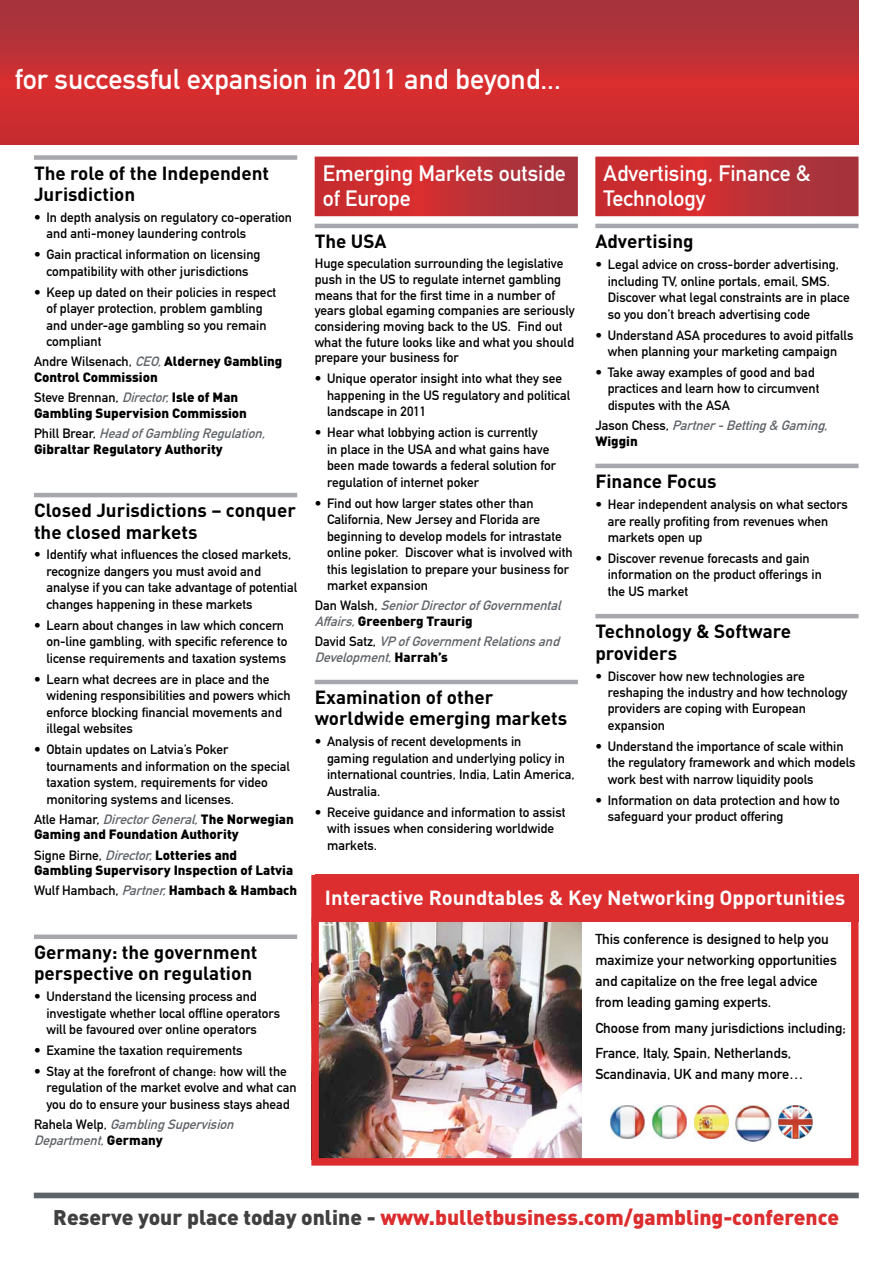
<style>
.page{position:relative;width:893px;height:1263px;background:#fff}
.page>*{position:absolute;margin:0;border:0;box-sizing:border-box;transform-origin:0 0}
.t1{font:28.2px "DIN Mittelschrift";color:#fff}
.t2{font:21.9px/25px "DIN Mittelschrift";color:#fff}
.t3{font:900 21px "DIN";color:#dc2d2f}
.t4{font:700 20.25px "DIN";color:#fff}
.t5{font:700 18.9px/21.1px "DIN";color:#000}
.t6{font:14.25px/21px "DIN Mittelschrift";color:#000}
.t7{font:13.35px/16.5px "DIN Mittelschrift";color:#000}
.t8{font:900 13.35px/20.1px "DIN";color:#000}
.t9{font:italic 13.35px/15.8px "DIN Mittelschrift";color:#5f6469}
.s1{font-family:"DIN Mittelschrift";font-weight:400}
.s2{font-family:"DIN Mittelschrift";font-weight:400;font-style:italic;color:#5f6469}
.s3{font-style:italic;color:#5f6469}
.s4{font-family:"DIN";font-weight:900}
.s5{font-style:normal;color:#000}
.s6{font-family:"DIN";font-weight:900;font-style:normal;color:#000}
.s7{color:#404041}
</style>
<div class="page">
<img style="left:320px;top:922px;width:261px;height:234px">
<div style="left:311px;top:875px;width:547px;height:290px;border:8px solid #dc2d2f"></div>
<svg style="left:0;top:0;width:858px;height:145px;background:#c22f34"></svg>
<div style="left:34px;top:1192px;width:825px;height:6px;background:#5f6469"></div>
<div style="left:34px;top:155px;width:263px;height:5px;background:#a6a8ad"></div>
<hr style="left:34px;top:493px;width:263px;height:4px;background:#a6a8ad">
<div style="left:34px;top:934px;width:263px;height:5px;background:#a6a8ad"></div>
<svg style="left:315px;top:157px;width:263px;height:59px;background:#bf2f34"></svg>
<hr style="left:315px;top:224px;width:263px;height:4px;background:#a6a8ad">
<hr style="left:315px;top:680px;width:263px;height:4px;background:#a6a8ad">
<svg style="left:595px;top:157px;width:263px;height:59px;background:#c03035"></svg>
<hr style="left:595px;top:224px;width:263px;height:4px;background:#a6a8ad">
<hr style="left:595px;top:464px;width:263px;height:4px;background:#a6a8ad">
<hr style="left:595px;top:614px;width:263px;height:4px;background:#a6a8ad">
<img style="left:610px;top:1105px;width:34px;height:34px">
<img style="left:652px;top:1105px;width:34px;height:34px">
<img style="left:694px;top:1105px;width:34px;height:34px">
<img style="left:733px;top:1105px;width:39px;height:37px">
<img style="left:778px;top:1105px;width:34px;height:34px">
<div style="left:315px;top:875px;width:543px;height:47px;background:#dc2d2f"></div>
<h1 class="t1" style="left:15px;top:63px;width:547px">for successful expansion in 2011 and beyond...</h1>
<h3 class="t5" style="left:34px;top:162px;width:237px">The role of the Independent<br>Jurisdiction</h3>
<p class="t7" style="left:46px;top:209px;width:247px;text-indent:-12px">• I n depth analysis on regulatory co-operation and anti-money laundering controls</p>
<p class="t7" style="left:34px;top:246px;width:228px;text-align:center">• Gain practical information on licensing compatibility with other jurisdictions</p>
<p class="t7" style="left:46px;top:284px;width:231px;text-indent:-12px">• Keep up dated on their policies in respect of player protection, problem gambling and under-age gambling so you remain compliant</p>
<p class="t8" style="left:34px;top:353px;width:250px;line-height:15.8px"><span class="s1">Andre Wilsenach,</span> <span class="s2">CEO,</span>Alderney Gambling<br>Control Commission</p>
<p class="t7" style="left:34px;top:389px;width:206px">Steve Brennan, <span class="s3">Director,</span><span class="s4">Isle of Man</span></p>
<p class="t8" style="left:34px;top:402px;width:215px">Gambling Supervision Commission</p>
<p class="t9" style="left:34px;top:426px;width:237px"><span class="s5">P h i l l B r e a r,</span> HeadofGamblingRegulation,</p>
<p class="t8" style="left:34px;top:438px;width:190px">Gibraltar Regulatory Authority</p>
<h3 class="t5" style="left:34px;top:499px;width:263px">Closed Jurisdictions – conquer the closed markets</h3>
<p class="t7" style="left:46px;top:547px;width:252px;text-indent:-12px">• I dentify what influences the closed markets, recognize dangers you must avoid and analyse if you can take advantage of potential changes happening in these markets</p>
<p class="t7" style="left:46px;top:617px;width:242px;text-indent:-12px">• Learn about changes in law which concern on-line gambling, with specific reference to license requirements and taxation systems</p>
<p class="t7" style="left:46px;top:671px;width:246px;text-indent:-12px">• Learn what decrees are in place and the widening responsibilities and powers which enforce blocking financial movements and illegal websites</p>
<p class="t7" style="left:46px;top:741px;width:245px;text-indent:-12px">• Obtain updates on Latvia’s Poker tournaments and information on the special taxation system, requirements for video monitoring systems and licenses.</p>
<p class="t9" style="left:34px;top:811px;width:261px"><span class="s5">Atle Hamar,</span> DirectorGeneral,<span class="s6">The Norwegian</span></p>
<p class="t8" style="left:34px;top:824px;width:206px">Gaming and Foundation Authority<br><span class="s1">Signe Birne,</span> <span class="s2">Director,</span>Lotteries and</p>
<p class="t8" style="left:34px;top:860px;width:265px">Gambling Supervisory Inspection of Latvia<br><span class="s1">Wulf Hambach,</span> <span class="s2">Partner,</span>Hambach &amp; Hambach</p>
<h3 class="t5" style="left:34px;top:941px;width:225px">Germany: the government perspective on regulation</h3>
<p class="t7" style="left:46px;top:988px;width:235px;text-indent:-12px">• Understand the licensing process and investigate whether local offline operators will be favoured over online operators</p>
<p class="t7" style="left:34px;top:1042px;width:210px">• Examine the taxation requirements</p>
<p class="t7" style="left:46px;top:1063px;width:252px;text-indent:-12px">• Stay at the forefront of change: how will the regulation of the market evolve and what can you do to ensure your business stays ahead</p>
<p class="t9" style="left:34px;top:1116px;width:205px"><span class="s5">R a h e l a W e l p ,</span> GamblingSupervision<br>Department,<span class="s6">G e r m a n y</span></p>
<h2 class="t2" style="left:323px;top:161px;width:244px">Emerging Markets outside of Europe</h2>
<h3 class="t5" style="left:315px;top:230px;width:73px">The USA</h3>
<p class="t7" style="left:315px;top:256px;width:262px;line-height:15.8px">Huge speculation surrounding the legislative push in the US to regulate internet gambling means that for the first time in a number of years global egaming companies are seriously considering moving back to the US. Find out what the future looks like and what you should prepare your business for</p>
<p class="t7" style="left:327px;top:371px;width:245px;text-indent:-12px">• Unique operator insight into what they see happening in the US regulatory and political landscape in 2011</p>
<p class="t7" style="left:327px;top:424px;width:230px;text-indent:-12px">• Hear what lobbying action is currently<br>in place in the USA and what gains have been made towards a federal solution for regulation of internet poker</p>
<p class="t7" style="left:327px;top:495px;width:247px;text-indent:-12px">• Find out how larger states other than California, New Jersey and Florida are beginning to develop models for intrastate online poker. Discover what is involved with this legislation to prepare your business for market expansion</p>
<p class="t9" style="left:315px;top:598px;width:252px"><span class="s5">D a n W a l s h ,</span> SeniorDirectorofGovernmental</p>
<p class="t8" style="left:315px;top:610px;width:159px"><span class="s2">Affairs,</span>Greenberg Traurig</p>
<p class="t9" style="left:315px;top:634px;width:250px"><span class="s5">D a v i d S a t z ,</span> VP ofGovernmentRelationsand<br>Development,<span class="s6">H a r r a h ’ s</span></p>
<h3 class="t5" style="left:315px;top:686px;width:254px">Examination of other worldwide emerging markets</h3>
<p class="t7" style="left:327px;top:733px;width:249px;text-indent:-12px">• Analysis of recent developments in<br>gaming regulation and underlying policy in international countries, India, Latin America, Australia.</p>
<p class="t7" style="left:327px;top:804px;width:240px;text-indent:-12px">• Receive guidance and information to assist with issues when considering worldwide markets.</p>
<h2 class="t2" style="left:604px;top:161px;width:208px">Advertising, Finance &amp;<br>Technology</h2>
<h3 class="t5" style="left:595px;top:230px;width:100px">Advertising</h3>
<p class="t7" style="left:608px;top:256px;width:244px;text-indent:-12px">• Legal advice on cross-border advertising, including TV, online portals, email, SMS.<br>Discover what legal constraints are in place so you don’t breach advertising code</p>
<p class="t7" style="left:595px;top:327px;width:260px;text-align:center">• Understand ASA procedures to avoid pitfalls when planning your marketing campaign</p>
<p class="t7" style="left:608px;top:364px;width:213px;text-indent:-12px">• Take away examples of good and bad practices and learn how to circumvent disputes with the ASA</p>
<p class="t9" style="left:595px;top:418px;width:238px"><span class="s5">J a s o n C h e s s ,</span> Partner-Betting&amp; Gaming,</p>
<p class="t8" style="left:595px;top:430px;width:44px">Wiggin</p>
<h3 class="t5" style="left:595px;top:470px;width:123px">Finance Focus</h3>
<p class="t7" style="left:608px;top:496px;width:242px;text-indent:-12px">• Hear independent analysis on what sectors are really profiting from revenues when markets open up</p>
<p class="t7" style="left:608px;top:550px;width:216px;text-indent:-12px">• Discover revenue forecasts and gain information on the product offerings in the US market</p>
<h3 class="t5" style="left:595px;top:620px;width:197px">Technology &amp; Software providers</h3>
<p class="t7" style="left:608px;top:668px;width:241px;text-indent:-12px">• Discover how new technologies are reshaping the industry and how technology providers are coping with European expansion</p>
<p class="t7" style="left:608px;top:738px;width:249px;text-indent:-12px">• Understand the importance of scale within the regulatory framework and which models work best with narrow liquidity pools</p>
<p class="t7" style="left:608px;top:792px;width:234px;text-indent:-12px">• I nformation on data protection and how to safeguard your product offering</p>
<h3 class="t4" style="left:325px;top:884px;width:522px">Interactive Roundtables &amp; Key Networking Opportunities</h3>
<p class="t6" style="left:595px;top:929px;width:243px">This conference is designed to help you maximize your networking opportunities and capitalize on the free legal advice from leading gaming experts.</p>
<p class="t6" style="left:595px;top:1015px;width:252px;line-height:25.5px">Choose from many jurisdictions including;<br>France, Italy, Spain, Netherlands,</p>
<p class="t6" style="left:595px;top:1064px;width:210px">Scandinavia, UK and many more…</p>
<h3 class="t3" style="left:53px;top:1203px;width:787px"><span class="s7">Reserve your place today online -</span> www.bulletbusiness.com/gambling-conference</h3>
</div>
